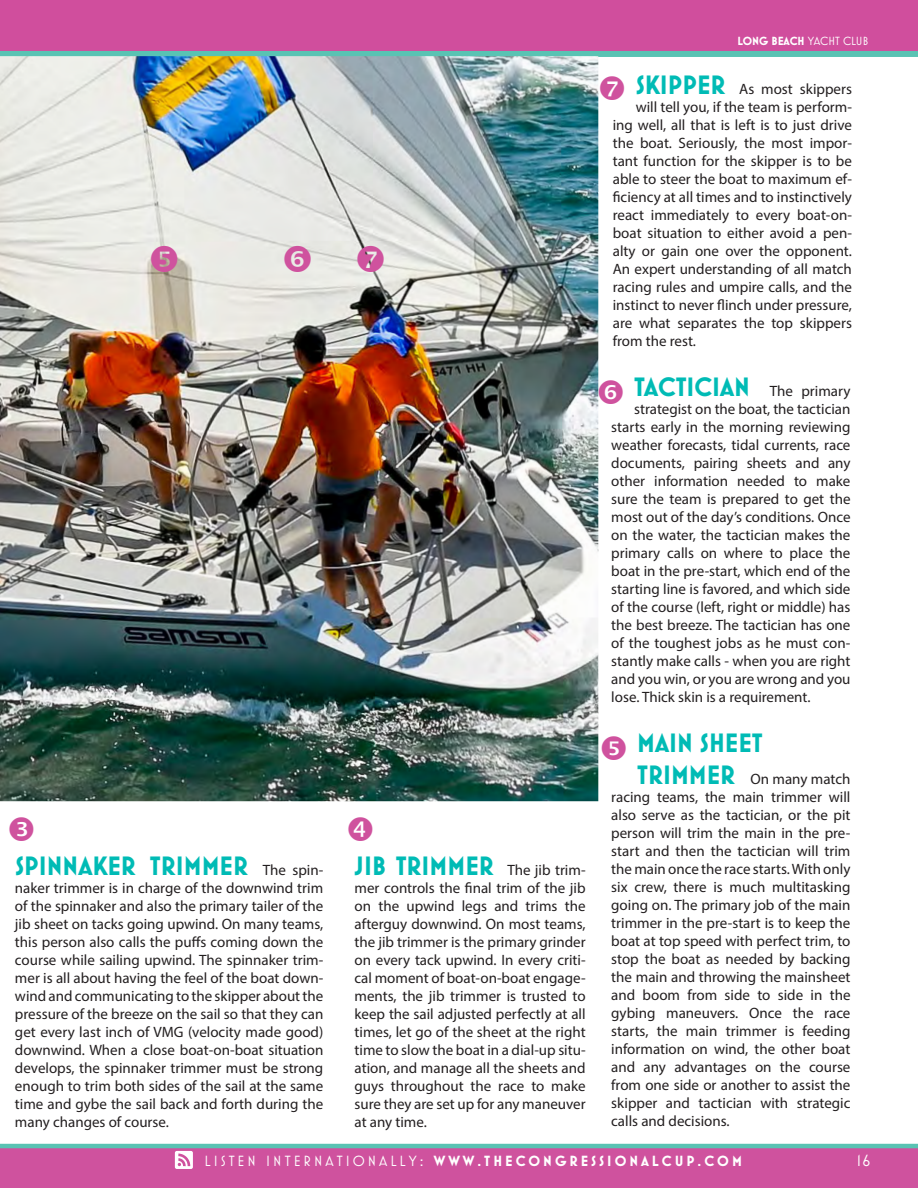
<style>
.page{position:relative;width:918px;height:1188px;background:#fff}
.page>*{position:absolute;margin:0;border:0;box-sizing:border-box;transform-origin:0 0}
.t1{font:700 27px "Mostra Nuova";color:#00bbb5}
.t2{font:16.5px "Mostra Nuova";color:#fff}
.t3{font:15px/18px "Myriad Pro";color:#231f20;text-align:justify}
.t4{font:700 15px "Mostra Nuova";letter-spacing:.2em;color:#fff}
.t5{font:700 12px "Mostra Nuova";color:#fff}
.s1{font-weight:400}
.s2{font-family:"Mostra Nuova";font-weight:700;font-size:27px;color:#00bbb5}
.s3{font-family:"Myriad Pro";font-weight:400;font-size:15px;color:#231f20}
</style>
<div class="page">
<div style="left:0;top:1146px;width:918px;height:42px;background:#cf529e"></div>
<hr style="left:0;top:1144px;width:918px;height:4px;background:#59c3b3">
<hr style="left:0;top:1146px;width:1px;height:42px;background:#cf529e">
<div style="left:0;top:0;width:918px;height:54px;background:#d04e9d"></div>
<svg style="left:175px;top:1151px;width:18px;height:18px"></svg>
<div style="left:0;top:51px;width:918px;height:6px;background:#59c3b3"></div>
<img style="left:0;top:56px;width:598px;height:745px">
<svg style="left:151px;top:245px;width:27px;height:27px"></svg>
<svg style="left:358px;top:245px;width:26px;height:27px"></svg>
<svg style="left:285px;top:245px;width:26px;height:27px"></svg>
<p class="t5" style="left:737px;top:34px;width:132px">LONG BEACH <span class="s1">YACHT CLUB</span></p>
<p class="t3" style="left:636px;top:80px;width:218px"><span class="s2">SKIPPER</span> As most skippers</p>
<p class="t3" style="left:636px;top:98px;width:218px">will tell you, if the team is perform-</p>
<p class="t3" style="left:613px;top:116px;width:241px">ing well, all that is left is to just drive</p>
<p class="t3" style="left:613px;top:134px;width:241px">the boat. Seriously, the most impor-</p>
<p class="t3" style="left:613px;top:152px;width:241px">tant function for the skipper is to be</p>
<p class="t3" style="left:613px;top:170px;width:241px">able to steer the boat to maximum ef-</p>
<p class="t3" style="left:613px;top:188px;width:241px">ficiency at all times and to instinctively</p>
<p class="t3" style="left:613px;top:206px;width:241px">react immediately to every boat-on-</p>
<p class="t3" style="left:613px;top:224px;width:241px">boat situation to either avoid a pen-</p>
<p class="t3" style="left:613px;top:242px;width:241px">alty or gain one over the opponent.</p>
<p class="t3" style="left:613px;top:260px;width:241px">An expert understanding of all match</p>
<p class="t3" style="left:613px;top:278px;width:241px">racing rules and umpire calls, and the</p>
<p class="t3" style="left:613px;top:296px;width:241px">instinct to never flinch under pressure,</p>
<p class="t3" style="left:613px;top:314px;width:241px">are what separates the top skippers</p>
<p class="t3" style="left:613px;top:332px;width:85px">from the rest.</p>
<p class="t1" style="left:15px;top:850px;width:310px">SPINNAKER TRIMMER <span class="s3">The spin-</span></p>
<p class="t3" style="left:15px;top:879px;width:310px">naker trimmer is in charge of the downwind trim of the spinnaker and also the primary tailer of the jib sheet on tacks going upwind. On many teams, this person also calls the puffs coming down the course while sailing upwind. The spinnaker trim&shy;mer is all about having the feel of the boat down&shy;wind and communicating to the skipper about the pressure of the breeze on the sail so that they can get every last inch of VMG (velocity made good) downwind. When a close boat-on-boat situation develops, the spinnaker trimmer must be strong enough to trim both sides of the sail at the same time and gybe the sail back and forth during the many changes of course.</p>
<p class="t3" style="left:355px;top:861px;width:233px"><span class="s2">JIB TRIMMER</span> The jib trim&shy;mer controls the final trim of the jib on the upwind legs and trims the afterguy downwind. On most teams, the jib trimmer is the primary grinder on every tack upwind. In every criti&shy;cal moment of boat-on-boat engage&shy;ments, the jib trimmer is trusted to keep the sail adjusted perfectly at all times, let go of the sheet at the right time to slow the boat in a dial-up situ&shy;ation, and manage all the sheets and guys throughout the race to make sure they are set up for any maneuver at any time.</p>
<p class="t3" style="left:634px;top:382px;width:218px"><span class="s2">TACTICIAN</span> The primary</p>
<p class="t3" style="left:634px;top:400px;width:218px">strategist on the boat, the tactician</p>
<p class="t3" style="left:611px;top:418px;width:241px">starts early in the morning reviewing</p>
<p class="t3" style="left:611px;top:436px;width:241px">weather forecasts, tidal currents, race</p>
<p class="t3" style="left:611px;top:454px;width:241px">documents, pairing sheets and any</p>
<p class="t3" style="left:611px;top:472px;width:241px">other information needed to make</p>
<p class="t3" style="left:611px;top:490px;width:241px">sure the team is prepared to get the</p>
<p class="t3" style="left:611px;top:508px;width:241px">most out of the day’s conditions. Once</p>
<p class="t3" style="left:611px;top:526px;width:241px">on the water, the tactician makes the</p>
<p class="t3" style="left:611px;top:544px;width:241px">primary calls on where to place the</p>
<p class="t3" style="left:611px;top:562px;width:241px">boat in the pre-start, which end of the</p>
<p class="t3" style="left:611px;top:580px;width:241px">starting line is favored, and which side</p>
<p class="t3" style="left:611px;top:598px;width:241px">of the course (left, right or middle) has</p>
<p class="t3" style="left:611px;top:616px;width:241px">the best breeze. The tactician has one</p>
<p class="t3" style="left:611px;top:634px;width:241px">of the toughest jobs as he must con-</p>
<p class="t3" style="left:611px;top:652px;width:241px">stantly make calls - when you are right</p>
<p class="t3" style="left:611px;top:670px;width:241px">and you win, or you are wrong and you</p>
<p class="t3" style="left:611px;top:688px;width:201px">lose. Thick skin is a requirement.</p>
<p class="t1" style="left:637px;top:727px;width:127px">MAIN SHEET</p>
<p class="t3" style="left:611px;top:770px;width:241px;text-indent:26px"><span class="s2">TRIMMER</span> On many match racing teams, the main trimmer will also serve as the tactician, or the pit person will trim the main in the pre&shy;start and then the tactician will trim the main once the race starts. With only six crew, there is much multitasking going on. The primary job of the main trimmer in the pre-start is to keep the boat at top speed with perfect trim, to stop the boat as needed by backing the main and throwing the mainsheet and boom from side to side in the gybing maneuvers. Once the race starts, the main trimmer is feeding information on wind, the other boat and any advantages on the course from one side or another to assist the skipper and tactician with strategic calls and decisions.</p>
<p class="t4" style="left:205px;top:1152px;width:539px"><span class="s1">LISTEN INTERNATIONALLY:</span> WWW.THECONGRESSIONALCUP.COM</p>
<p class="t2" style="left:857px;top:1151px;width:15px">16</p>
</div>
